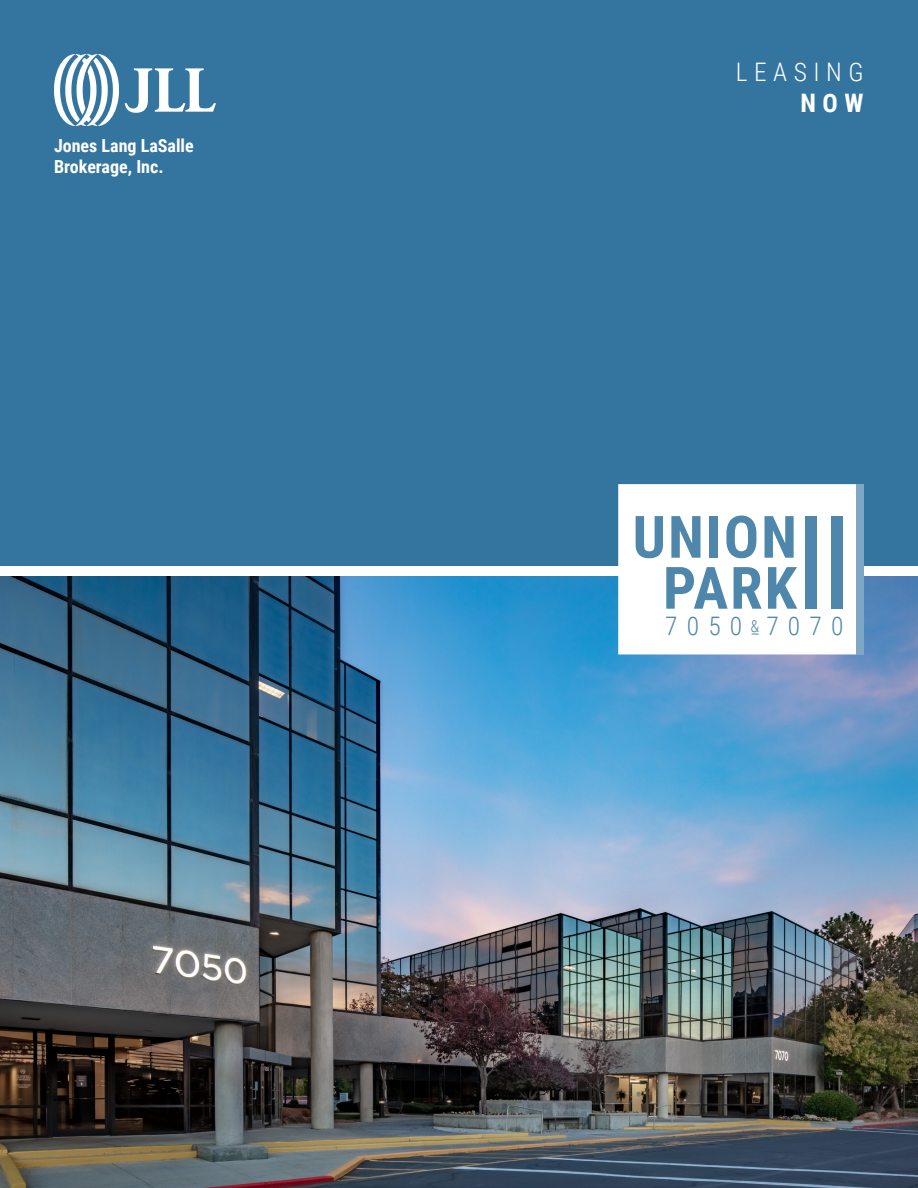
<style>
.page{position:relative;width:918px;height:1188px;background:#fff}
.page>*{position:absolute;margin:0;border:0;box-sizing:border-box;transform-origin:0 0}
.t1{font:130.5px "Roboto Condensed";color:#4e87ab}
.t2{font:700 58.5px "Roboto Condensed";letter-spacing:.035em;color:#4e87ab}
.t3{font:300 25.5px "Roboto Condensed";letter-spacing:.36em;color:#4e87ab}
.t4{font:300 25.5px "Roboto Condensed";letter-spacing:.255em;color:#fff}
.t5{font:700 25.5px "Roboto Condensed";color:#fff}
.t6{font:700 18px "Roboto Condensed";color:#fff}
.t7{font:300 16.5px "Roboto Condensed";color:#4e87ab}
.s1{font-size:16.5px;color:#fff}
</style>
<div class="page">
<div style="left:0;top:0;width:918px;height:566px;background:#34759f"></div>
<img style="left:0;top:576px;width:918px;height:612px">
<svg style="left:125px;top:68px;width:91px;height:45px"></svg>
<svg style="left:54px;top:54px;width:65px;height:71px"></svg>
<div style="left:618px;top:484px;width:246px;height:170px;background:#fff"></div>
<div style="left:856px;top:484px;width:8px;height:170px;background:#7da7c2"></div>
<p class="t6" style="left:54px;top:133px;width:141px">Jones Lang LaSalle</p>
<p class="t6" style="left:54px;top:154px;width:111px">Brokerage, Inc.</p>
<p class="t4" style="left:736px;top:54px;width:129px">LEASING</p>
<p class="t5" style="left:800px;top:85px;width:65px">NOW</p>
<p class="t2" style="left:633px;top:496px;width:166px">UNION</p>
<p class="t2" style="left:663px;top:547px;width:136px">PARK</p>
<p class="t3" style="left:665px;top:609px;width:180px">7050 <span class="s1">&amp;</span>7070</p>
<p class="t1" style="left:795px;top:471px;width:60px">II</p>
<p class="t7" style="left:751px;top:615px;width:10px">&amp;</p>
</div>
